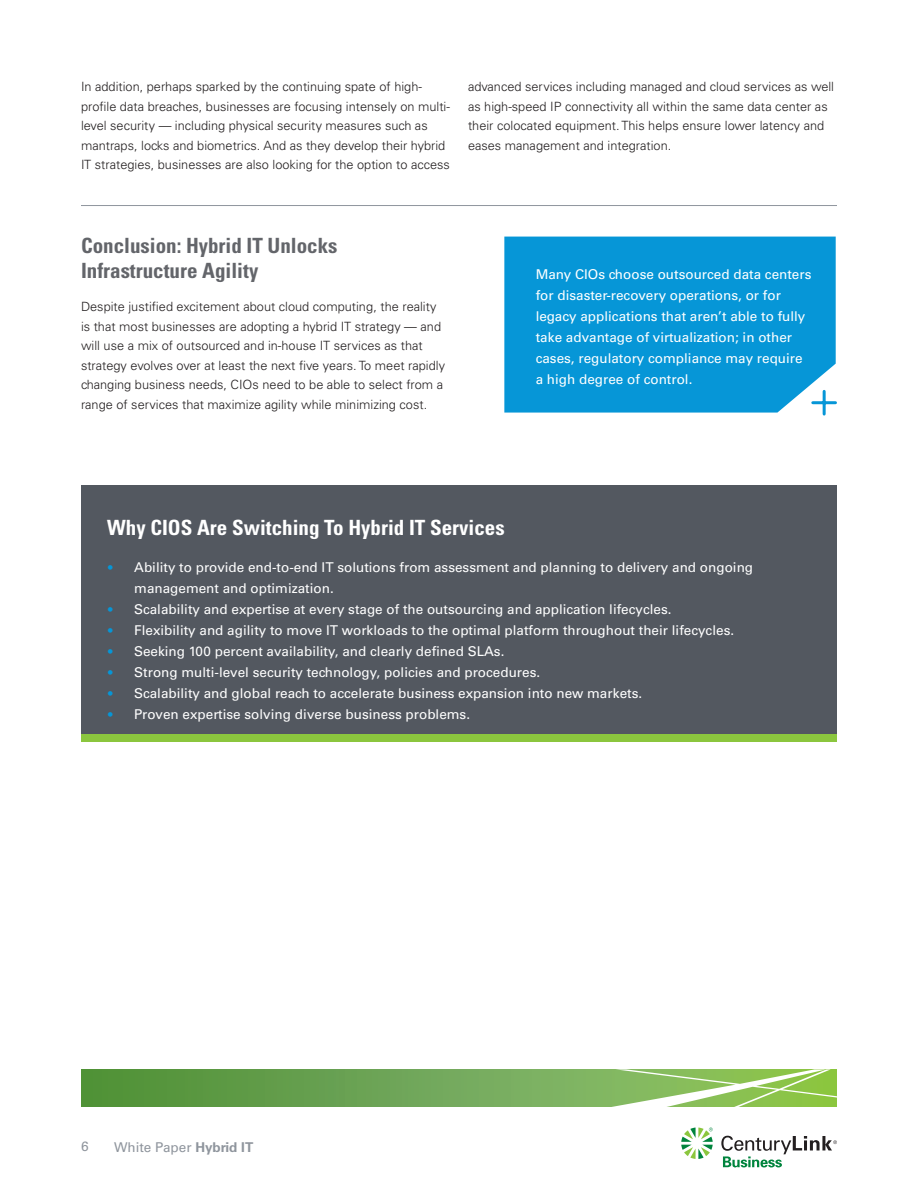
<style>
.page{position:relative;width:918px;height:1188px;background:#fff}
.page>*{position:absolute;margin:0;border:0;box-sizing:border-box;transform-origin:0 0}
.Headline{font:700 condensed 21px/25.2px "Univers";color:#63656a}
.Headline_Reverse{font:700 condensed 21px "Univers";color:#fff}
.Call_Out_Box_Reverse{font:13.5px/21px "Univers LT Std";color:#fff}
.t1{font:13.5px "Univers LT Std";color:#8f959d}
.Body_Copy{font:300 12.75px/19.5px "Univers";color:#231f20}
.s1{font-family:"Univers";font-weight:300;font-size:12.75px;color:#0696d7}
.s2{font-family:"Univers";font-weight:700}
</style>
<div class="page">
<svg style="left:81px;top:1069px;width:530px;height:38px;background:#68a250"></svg>
<svg style="left:611px;top:1069px;width:226px;height:38px;background:#9ecb72"></svg>
<svg style="left:681px;top:1128px;width:32px;height:31px"></svg>
<svg style="left:721px;top:1136px;width:116px;height:31px"></svg>
<hr style="left:81px;top:205px;width:756px;height:1px;background:#8f959d">
<div style="left:504px;top:237px;width:332px;height:176px;background:#0696d7"></div>
<hr style="left:823px;top:391px;width:3px;height:23px;background:#0696d7">
<hr style="left:813px;top:401px;width:22px;height:3px;background:#0696d7">
<div style="left:81px;top:485px;width:756px;height:257px;background:#535860"></div>
<div style="left:81px;top:735px;width:756px;height:7px;background:#8bc63e"></div>
<p class="Body_Copy" style="left:81px;top:77px;width:371px">In addition, perhaps sparked by the continuing spate of high&shy;profile data breaches, businesses are focusing intensely on multi&shy;level security — including physical security measures such as mantraps, locks and biometrics. And as they develop their hybrid IT strategies, businesses are also looking for the option to access</p>
<p class="Body_Copy" style="left:468px;top:77px;width:368px">advanced services including managed and cloud services as well as high-speed IP connectivity all within the same data center as their colocated equipment. This helps ensure lower latency and eases management and integration.</p>
<p class="Headline" style="left:81px;top:233px;width:258px">Conclusion: Hybrid IT Unlocks<br>Infrastructure Agility</p>
<p class="Body_Copy" style="left:81px;top:297px;width:366px">Despite justified excitement about cloud computing, the reality is that most businesses are adopting a hybrid IT strategy — and will use a mix of outsourced and in-house IT services as that strategy evolves over at least the next five years. To meet rapidly changing business needs, CIOs need to be able to select from a range of services that maximize agility while minimizing cost.</p>
<p class="Call_Out_Box_Reverse" style="left:536px;top:264px;width:278px">Many CIOs choose outsourced data centers for disaster-recovery operations, or for legacy applications that aren’t able to fully take advantage of virtualization; in other cases, regulatory compliance may require a high degree of control.</p>
<p class="Headline_Reverse" style="left:107px;top:515px;width:399px">Why CIOS Are Switching To Hybrid IT Services</p>
<p class="Call_Out_Box_Reverse" style="left:134px;top:557px;width:620px;text-indent:-27px"><span class="s1">•</span> Ability to provide end-to-end IT solutions from assessment and planning to delivery and ongoing management and optimization.</p>
<p class="Call_Out_Box_Reverse" style="left:107px;top:599px;width:566px"><span class="s1">•</span> Scalability and expertise at every stage of the outsourcing and application lifecycles.</p>
<p class="Call_Out_Box_Reverse" style="left:107px;top:620px;width:628px"><span class="s1">•</span> Flexibility and agility to move IT workloads to the optimal platform throughout their lifecycles.</p>
<p class="Call_Out_Box_Reverse" style="left:107px;top:641px;width:399px"><span class="s1">•</span> Seeking 100 percent availability, and clearly defined SLAs.</p>
<p class="Call_Out_Box_Reverse" style="left:107px;top:662px;width:434px"><span class="s1">•</span> Strong multi-level security technology, policies and procedures.</p>
<p class="Call_Out_Box_Reverse" style="left:107px;top:683px;width:536px"><span class="s1">•</span> Scalability and global reach to accelerate business expansion into new markets.</p>
<p class="Call_Out_Box_Reverse" style="left:107px;top:704px;width:364px"><span class="s1">•</span> Proven expertise solving diverse business problems.</p>
<p class="t1" style="left:81px;top:1139px;width:9px">6</p>
<p class="t1" style="left:114px;top:1139px;width:141px">White Paper <span class="s2">Hybrid IT</span></p>
</div>
